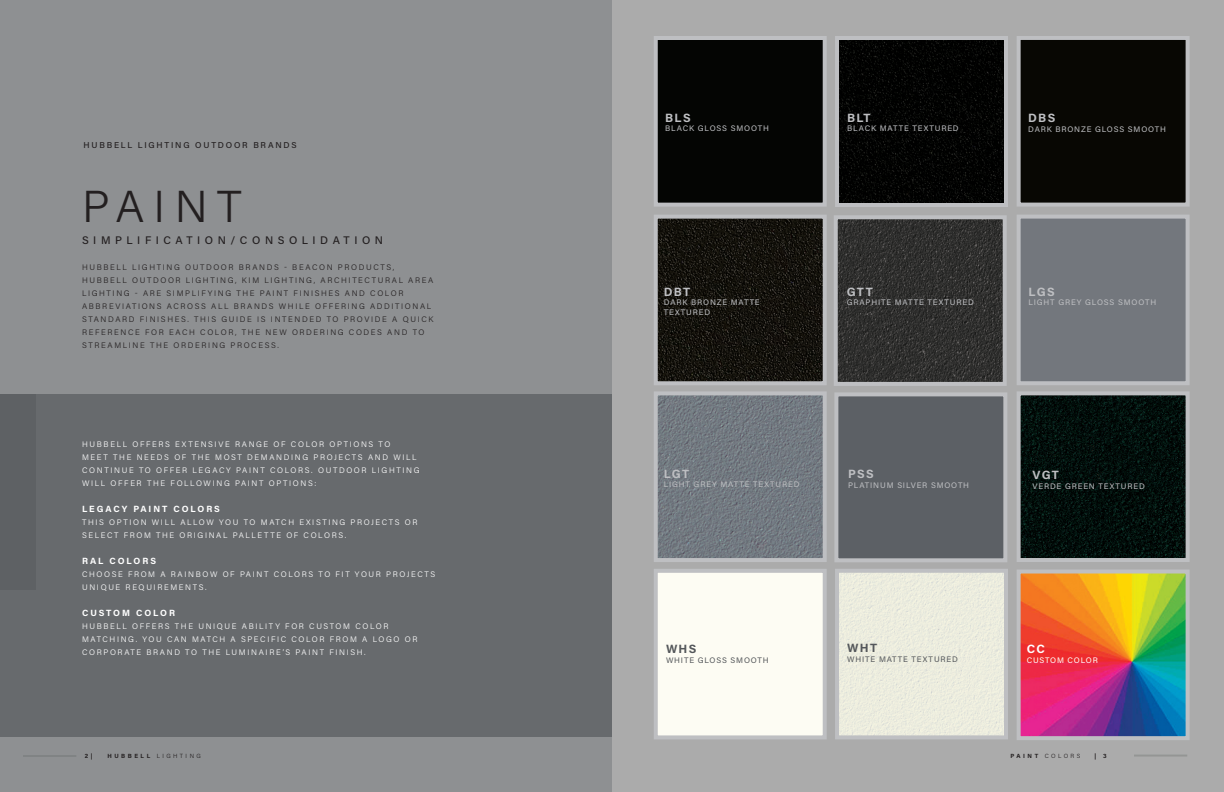
<style>
.page{position:relative;width:1224px;height:792px;background:#fff}
.page>*{position:absolute;margin:0;border:0;box-sizing:border-box;transform-origin:0 0}
.t1{font:44.7px "Acumin Variable Concept";letter-spacing:.21em;color:#231f20}
.t2{font:12px "Acumin Variable Concept";letter-spacing:.145em;color:#bebfc2}
.t3{font:12px "Acumin Variable Concept";letter-spacing:.12em;color:#54575a}
.t4{font:12px "Acumin Variable Concept";color:#fff}
.t5{font:11px "Acumin Variable Concept";letter-spacing:.435em;color:#231f20}
.t6{font:9px "Acumin Variable Concept";letter-spacing:.245em;color:#fff}
.t7{font:8.5px "Acumin Variable Concept";letter-spacing:.225em;color:#231f20}
.t8{font:300 8px/13px "Acumin Pro";letter-spacing:.2em;color:#231f20}
.t9{font:300 8px/13px "Acumin Pro";letter-spacing:.2em;color:#fff}
.t10{font:8px/9.6px "Acumin Variable Concept";letter-spacing:.12em;color:#bebfc2}
.t11{font:8px/13px "Acumin Variable Concept";letter-spacing:.21em;color:#fff}
.t12{font:8px "Acumin Variable Concept";letter-spacing:.12em;color:#54575a}
.t13{font:8px "Acumin Variable Concept";letter-spacing:.11em;color:#fff}
.t14{font:300 6px "Acumin Pro";letter-spacing:.4em;color:#231f20}
.t15{font:6px "Acumin Variable Concept";color:#231f20}
.s1{font-family:"Acumin Variable Concept";font-weight:400}
</style>
<div class="page">
<svg style="left:612px;top:0;width:612px;height:792px;background:#97989a"></svg>
<div style="left:0;top:0;width:612px;height:792px;background:#8e9092"></div>
<div style="left:0;top:394px;width:612px;height:343px;background:#676a6d"></div>
<div style="left:0;top:394px;width:36px;height:196px;background:#5e6164"></div>
<div style="left:659px;top:41px;width:163px;height:161px;background:#040503"></div>
<div style="left:654px;top:36px;width:173px;height:171px;border:4px solid #bebfc2"></div>
<div style="left:659px;top:574px;width:163px;height:160px;background:#fdfcf3"></div>
<div style="left:654px;top:569px;width:173px;height:170px;border:4px solid #bebfc2"></div>
<div style="left:834px;top:392px;width:173px;height:170px;border:4px solid #bebfc2"></div>
<img style="left:659px;top:220px;width:163px;height:160px">
<div style="left:654px;top:215px;width:173px;height:170px;border:4px solid #bebfc2"></div>
<img style="left:659px;top:396px;width:163px;height:161px">
<div style="left:654px;top:391px;width:173px;height:171px;border:4px solid #bebfc2"></div>
<div style="left:1022px;top:41px;width:163px;height:161px;background:#080703"></div>
<div style="left:1017px;top:36px;width:173px;height:171px;border:4px solid #bebfc2"></div>
<div style="left:840px;top:574px;width:163px;height:160px;background:#ececde"></div>
<div style="left:835px;top:569px;width:173px;height:170px;border:4px solid #bebfc2"></div>
<div style="left:1017px;top:215px;width:173px;height:170px;border:4px solid #bebfc2"></div>
<img style="left:1022px;top:396px;width:163px;height:161px">
<div style="left:1017px;top:391px;width:173px;height:171px;border:4px solid #bebfc2"></div>
<img style="left:840px;top:41px;width:163px;height:161px">
<div style="left:835px;top:36px;width:173px;height:171px;border:4px solid #bebfc2"></div>
<img style="left:839px;top:220px;width:163px;height:161px">
<div style="left:834px;top:215px;width:173px;height:171px;border:4px solid #bebfc2"></div>
<img style="left:1022px;top:575px;width:163px;height:160px">
<div style="left:1017px;top:570px;width:173px;height:170px;border:4px solid #bebfc2"></div>
<p class="t7" style="left:84px;top:139px;width:214px">HUBBELL LIGHTING OUTDOOR BRANDS</p>
<p class="t1" style="left:82px;top:176px;width:161px">PAINT</p>
<p class="t5" style="left:82px;top:233px;width:302px">SIMPLIFICATION/CONSOLIDATION</p>
<p class="t8" style="left:82px;top:261px;width:353px">HUBBELL LIGHTING OUTDOOR BRANDS - BEACON PRODUCTS, HUBBELL OUTDOOR LIGHTING, KIM LIGHTING, ARCHITECTURAL AREA LIGHTING - ARE SIMPLIFYING THE PAINT FINISHES AND COLOR ABBREVIATIONS ACROSS ALL BRANDS WHILE OFFERING ADDITIONAL STANDARD FINISHES. THIS GUIDE IS INTENDED TO PROVIDE A QUICK REFERENCE FOR EACH COLOR, THE NEW ORDERING CODES AND TO STREAMLINE THE ORDERING PROCESS.</p>
<p class="t11" style="left:82px;top:437px;width:339px">HUBBELL OFFERS EXTENSIVE RANGE OF COLOR OPTIONS TO<br>MEET THE NEEDS OF THE MOST DEMANDING PROJECTS AND WILL CONTINUE TO OFFER LEGACY PAINT COLORS. OUTDOOR LIGHTING WILL OFFER THE FOLLOWING PAINT OPTIONS:</p>
<p class="t6" style="left:82px;top:503px;width:139px">LEGACY PAINT COLORS</p>
<p class="t9" style="left:82px;top:515px;width:337px">THIS OPTION WILL ALLOW YOU TO MATCH EXISTING PROJECTS OR<br>SELECT FROM THE ORIGINAL PALLETTE OF COLORS.</p>
<p class="t6" style="left:82px;top:555px;width:75px">RAL COLORS</p>
<p class="t9" style="left:82px;top:567px;width:355px">CHOOSE FROM A RAINBOW OF PAINT COLORS TO FIT YOUR PROJECTS<br>UNIQUE REQUIREMENTS.</p>
<p class="t6" style="left:82px;top:607px;width:94px">CUSTOM COLOR</p>
<p class="t9" style="left:82px;top:619px;width:337px">HUBBELL OFFERS THE UNIQUE ABILITY FOR CUSTOM COLOR<br>MATCHING. YOU CAN MATCH A SPECIFIC COLOR FROM A LOGO OR<br>CORPORATE BRAND TO THE LUMINAIRE’S PAINT FINISH.</p>
<p class="t2" style="left:665px;top:109px;width:26px">BLS</p>
<p class="t10" style="left:665px;top:124px;width:105px">BLACK GLOSS SMOOTH</p>
<p class="t2" style="left:847px;top:109px;width:24px">BLT</p>
<p class="t10" style="left:847px;top:123px;width:113px">BLACK MATTE TEXTURED</p>
<p class="t2" style="left:1028px;top:110px;width:28px">DBS</p>
<p class="t10" style="left:1028px;top:124px;width:139px">DARK BRONZE GLOSS SMOOTH</p>
<p class="t2" style="left:664px;top:283px;width:27px">DBT</p>
<p class="t10" style="left:664px;top:297px;width:97px">DARK BRONZE MATTE<br>TEXTURED</p>
<p class="t2" style="left:847px;top:283px;width:27px">GTT</p>
<p class="t10" style="left:847px;top:297px;width:128px">GRAPHITE MATTE TEXTURED</p>
<p class="t2" style="left:1029px;top:283px;width:27px">LGS</p>
<p class="t10" style="left:1029px;top:297px;width:129px">LIGHT GREY GLOSS SMOOTH</p>
<p class="t2" style="left:664px;top:465px;width:26px">LGT</p>
<p class="t10" style="left:664px;top:480px;width:137px">LIGHT GREY MATTE TEXTURED</p>
<p class="t2" style="left:848px;top:466px;width:27px">PSS</p>
<p class="t10" style="left:848px;top:480px;width:122px">PLATINUM SILVER SMOOTH</p>
<p class="t2" style="left:1032px;top:467px;width:27px">VGT</p>
<p class="t10" style="left:1032px;top:481px;width:114px">VERDE GREEN TEXTURED</p>
<p class="t3" style="left:666px;top:641px;width:31px">WHS</p>
<p class="t12" style="left:666px;top:655px;width:104px">WHITE GLOSS SMOOTH</p>
<p class="t3" style="left:847px;top:640px;width:31px">WHT</p>
<p class="t12" style="left:847px;top:653px;width:112px">WHITE MATTE TEXTURED</p>
<p class="t4" style="left:1027px;top:641px;width:19px">CC</p>
<p class="t13" style="left:1027px;top:655px;width:73px">CUSTOM COLOR</p>
<p class="t15" style="left:85px;top:751px;width:9px">2 |</p>
<p class="t14" style="left:107px;top:751px;width:95px"><span class="s1">HUBBELL</span> LIGHTING</p>
<p class="t14" style="left:1011px;top:751px;width:71px"><span class="s1">PAINT</span> COLORS</p>
<p class="t15" style="left:1095px;top:751px;width:13px">| 3</p>
</div>
